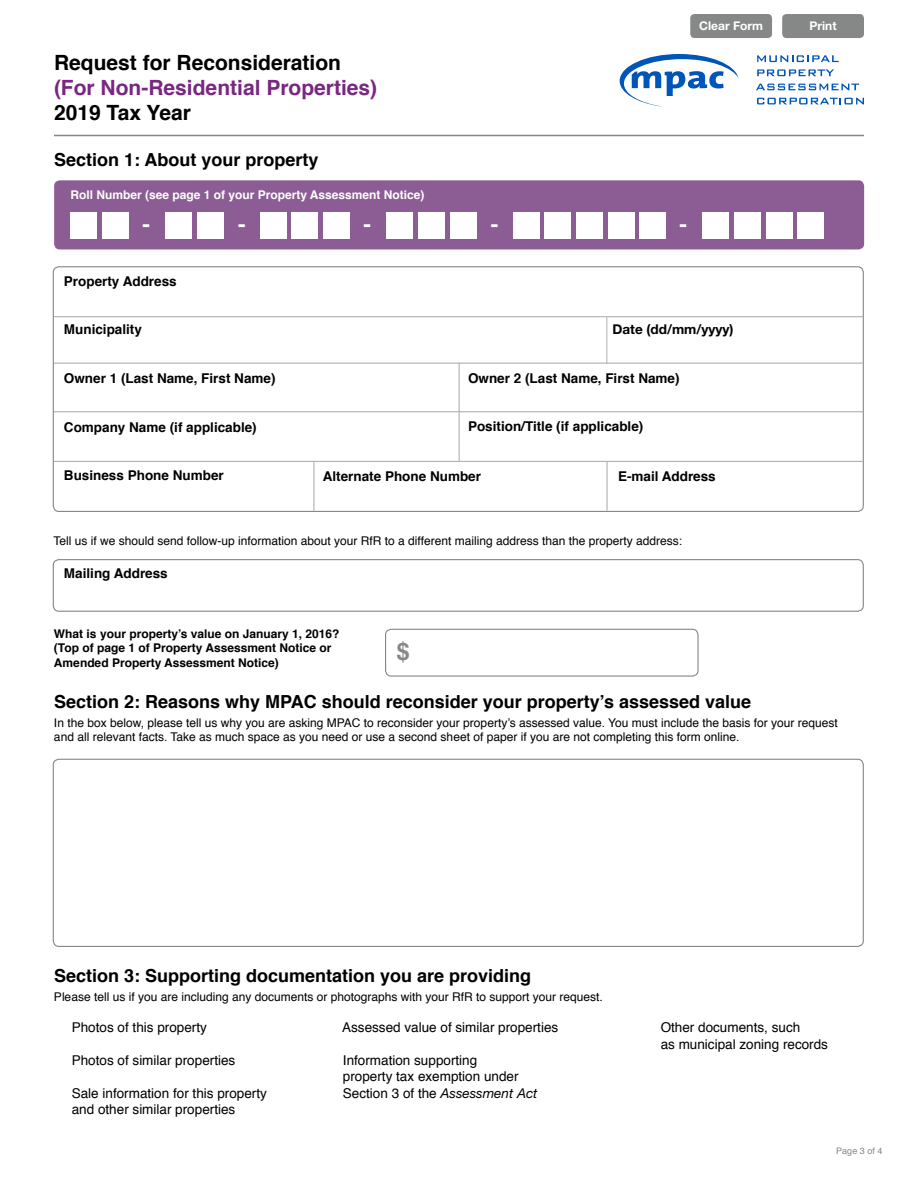
<style>
.page{position:relative;width:918px;height:1188px;background:#fff}
.page>*{position:absolute;margin:0;border:0;box-sizing:border-box;transform-origin:0 0}
.t1{font:700 24px "Helvetica";color:#868787}
.t2{font:700 22.5px "Helvetica";color:#fff}
.t3{font:700 21px "Helvetica";color:#000}
.t4{font:700 21px "Helvetica";color:#792782}
.t5{font:700 18px "Helvetica";color:#000}
.t6{font:13.5px/16.2px "Helvetica";color:#000}
.t7{font:700 13.5px "Helvetica";color:#000}
.t8{font:700 13.5px "Helvetica Neue LT Std";color:#000}
.t9{font:12px/14.4px "Helvetica";color:#000}
.t10{font:700 12px/14.4px "Helvetica";color:#000}
.t11{font:700 12px "Helvetica";color:#fff}
.t12{font:700 12px "Helvetica Neue LT Std";color:#fff}
.t13{font:9px "Helvetica";color:#868787}
.s1{font-family:"Helvetica Neue LT Std";font-style:italic}
</style>
<div class="page">
<hr style="left:54px;top:135px;width:810px;height:1px;background:#868787">
<div style="left:53px;top:266px;width:811px;height:246px;border:1px solid #868787;border-radius:6px"></div>
<div style="left:53px;top:559px;width:811px;height:53px;border:1px solid #868787;border-radius:6px"></div>
<div style="left:53px;top:759px;width:811px;height:188px;border:1px solid #868787;border-radius:6px"></div>
<div style="left:385px;top:629px;width:314px;height:48px;border:1px solid #868787;border-radius:6px"></div>
<hr style="left:54px;top:316px;width:810px;height:1px;background:#b1b1b2">
<hr style="left:54px;top:363px;width:810px;height:1px;background:#b1b1b2">
<hr style="left:54px;top:411px;width:810px;height:1px;background:#b1b1b2">
<hr style="left:54px;top:461px;width:810px;height:1px;background:#b1b1b2">
<hr style="left:459px;top:363px;width:1px;height:98px;background:#b1b1b2">
<hr style="left:313px;top:461px;width:1px;height:50px;background:#b1b1b2">
<hr style="left:606px;top:461px;width:2px;height:50px;background:#b1b1b2">
<div style="left:54px;top:180px;width:810px;height:69px;background:#8c5c94;border-radius:6px"></div>
<svg style="left:620px;top:54px;width:118px;height:52px"></svg>
<svg style="left:757px;top:55px;width:82px;height:7px"></svg>
<svg style="left:757px;top:69px;width:77px;height:7px"></svg>
<svg style="left:756px;top:84px;width:103px;height:6px"></svg>
<svg style="left:757px;top:98px;width:107px;height:6px"></svg>
<div style="left:690px;top:14px;width:82px;height:24px;background:#868787;border-radius:4px"></div>
<div style="left:782px;top:14px;width:82px;height:24px;background:#868787;border-radius:4px"></div>
<div style="left:70px;top:212px;width:27px;height:27px;background:#fff"></div>
<div style="left:102px;top:212px;width:27px;height:27px;background:#fff"></div>
<div style="left:165px;top:212px;width:27px;height:27px;background:#fff"></div>
<div style="left:197px;top:212px;width:27px;height:27px;background:#fff"></div>
<div style="left:260px;top:212px;width:27px;height:27px;background:#fff"></div>
<div style="left:292px;top:212px;width:26px;height:27px;background:#fff"></div>
<div style="left:323px;top:212px;width:27px;height:27px;background:#fff"></div>
<div style="left:386px;top:212px;width:27px;height:27px;background:#fff"></div>
<div style="left:418px;top:212px;width:27px;height:27px;background:#fff"></div>
<div style="left:450px;top:212px;width:26px;height:27px;background:#fff"></div>
<div style="left:513px;top:212px;width:27px;height:27px;background:#fff"></div>
<div style="left:544px;top:212px;width:27px;height:27px;background:#fff"></div>
<div style="left:576px;top:212px;width:27px;height:27px;background:#fff"></div>
<div style="left:608px;top:212px;width:26px;height:27px;background:#fff"></div>
<div style="left:639px;top:212px;width:27px;height:27px;background:#fff"></div>
<div style="left:702px;top:212px;width:27px;height:27px;background:#fff"></div>
<div style="left:734px;top:212px;width:27px;height:27px;background:#fff"></div>
<div style="left:766px;top:212px;width:26px;height:27px;background:#fff"></div>
<div style="left:797px;top:212px;width:27px;height:27px;background:#fff"></div>
<hr style="left:606px;top:317px;width:1px;height:47px;background:#b1b1b2">
<h3 class="t3" style="left:54px;top:45px;width:289px">Request for Reconsideration</h3>
<h3 class="t4" style="left:54px;top:71px;width:325px">(For Non-Residential Properties)</h3>
<h3 class="t3" style="left:54px;top:96px;width:139px">2019 Tax Year</h3>
<h3 class="t5" style="left:54px;top:145px;width:266px">Section 1: About your property</h3>
<p class="t11" style="left:70px;top:185px;width:356px">Roll Number (see page 1 of your Property Assessment Notice)</p>
<h2 class="t2" style="left:142px;top:206px;width:9px">-</h2>
<h2 class="t2" style="left:238px;top:206px;width:9px">-</h2>
<h2 class="t2" style="left:363px;top:206px;width:9px">-</h2>
<h2 class="t2" style="left:491px;top:206px;width:9px">-</h2>
<h2 class="t2" style="left:680px;top:206px;width:9px">-</h2>
<p class="t12" style="left:699px;top:18px;width:65px">Clear Form</p>
<p class="t12" style="left:810px;top:18px;width:29px">Print</p>
<p class="t7" style="left:64px;top:270px;width:114px">Property Address</p>
<p class="t7" style="left:64px;top:319px;width:80px">Municipality</p>
<p class="t7" style="left:64px;top:367px;width:213px">Owner 1 (Last Name, First Name)</p>
<p class="t7" style="left:64px;top:416px;width:194px">Company Name (if applicable)</p>
<p class="t7" style="left:64px;top:465px;width:161px">Business Phone Number</p>
<p class="t8" style="left:613px;top:321px;width:123px">Date (dd/mm/yyyy)</p>
<p class="t7" style="left:468px;top:367px;width:213px">Owner 2 (Last Name, First Name)</p>
<p class="t7" style="left:468px;top:416px;width:177px">Position/Title (if applicable)</p>
<p class="t7" style="left:323px;top:465px;width:160px">Alternate Phone Number</p>
<p class="t7" style="left:618px;top:465px;width:99px">E-mail Address</p>
<p class="t9" style="left:53px;top:533px;width:630px">Tell us if we should send follow-up information about your RfR to a different mailing address than the property address:</p>
<p class="t7" style="left:64px;top:562px;width:105px">Mailing Address</p>
<p class="t10" style="left:54px;top:626px;width:287px">What is your property’s value on January 1, 2016? (Top of page 1 of Property Assessment Notice or<br>Amended Property Assessment Notice)</p>
<h1 class="t1" style="left:397px;top:633px;width:15px">$</h1>
<h3 class="t5" style="left:54px;top:687px;width:699px">Section 2: Reasons why MPAC should reconsider your property’s assessed value</h3>
<p class="t9" style="left:54px;top:716px;width:785px">In the box below, please tell us why you are asking MPAC to reconsider your property’s assessed value. You must include the basis for your request and all relevant facts. Take as much space as you need or use a second sheet of paper if you are not completing this form online.</p>
<h3 class="t5" style="left:54px;top:961px;width:479px">Section 3: Supporting documentation you are providing</h3>
<p class="t9" style="left:54px;top:990px;width:550px">Please tell us if you are including any documents or photographs with your RfR to support your request.</p>
<p class="t6" style="left:72px;top:1020px;width:137px">Photos of this property</p>
<p class="t6" style="left:72px;top:1053px;width:165px">Photos of similar properties</p>
<p class="t6" style="left:72px;top:1086px;width:197px">Sale information for this property and other similar properties</p>
<p class="t6" style="left:342px;top:1020px;width:218px">Assessed value of similar properties</p>
<p class="t6" style="left:343px;top:1053px;width:196px">Information supporting<br>property tax exemption under<br>Section 3 of the <span class="s1">Assessment Act</span></p>
<p class="t6" style="left:661px;top:1020px;width:169px">Other documents, such<br>as municipal zoning records</p>
<p class="t13" style="left:836px;top:1144px;width:48px">Page 3 of 4</p>
</div>
